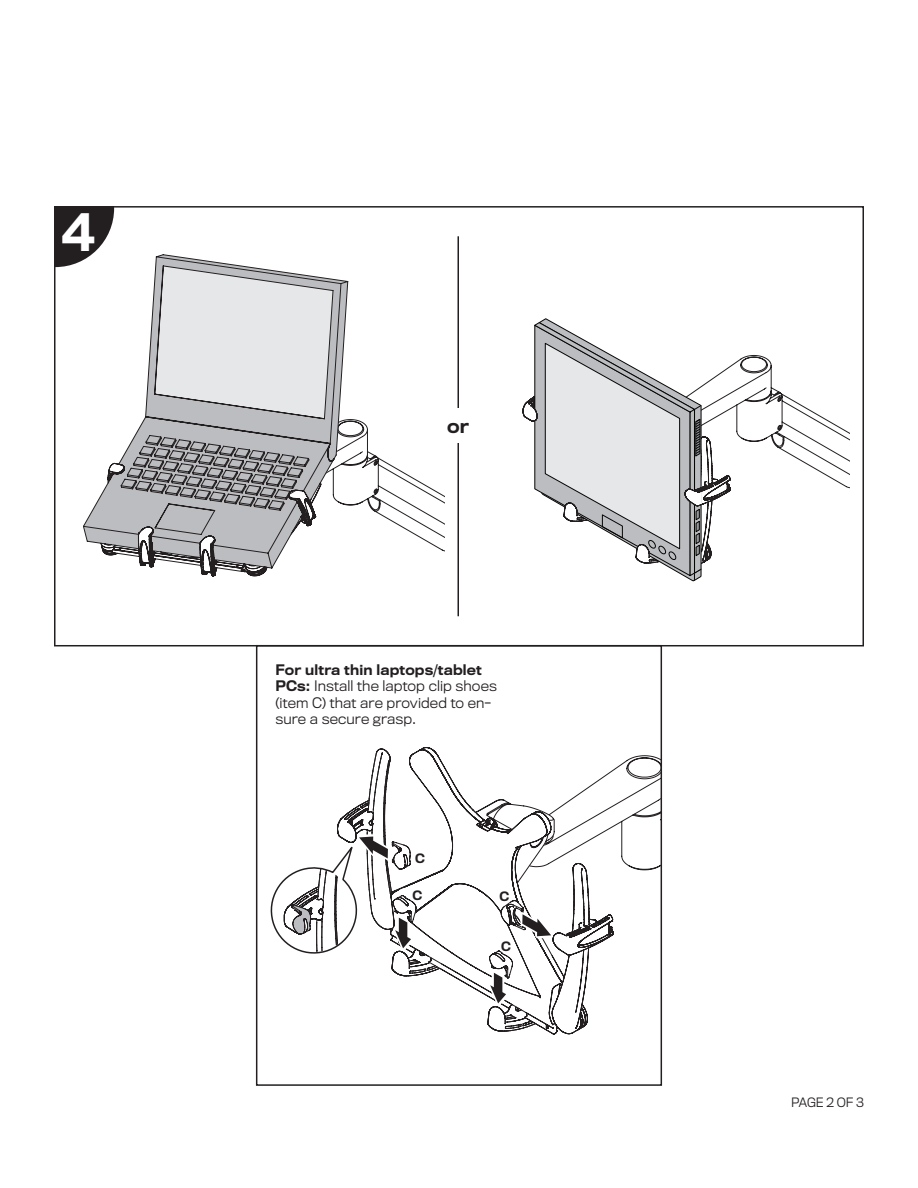
<style>
.page{position:relative;width:918px;height:1188px;background:#fff}
.page>*{position:absolute;margin:0;border:0;box-sizing:border-box;transform-origin:0 0}
.t1{font:500 47.4px "Titling Gothic FB";color:#fff}
.t2{font:500 18px "Titling Gothic FB";color:#231f20}
.t3{font:300 13.5px/16.2px "Titling Gothic FB";letter-spacing:.005em;color:#231f20}
.t4{font:300 12px "Titling Gothic FB";letter-spacing:-.02em;color:#231f20}
.t5{font:500 12px "Titling Gothic FB";color:#231f20}
.s1{font-weight:500}
</style>
<div class="page">
<svg style="left:523px;top:318px;width:326px;height:263px"></svg>
<svg style="left:348px;top:281px;width:96px;height:271px"></svg>
<svg style="left:83px;top:254px;width:265px;height:323px"></svg>
<svg style="left:54px;top:206px;width:60px;height:61px"></svg>
<div style="left:256px;top:645px;width:406px;height:441px;border:2px solid #231f20"></div>
<hr style="left:458px;top:236px;width:1px;height:380px;background:#231f20">
<div style="left:422px;top:408px;width:67px;height:35px;background:#fff"></div>
<svg style="left:270px;top:748px;width:391px;height:284px"></svg>
<p class="t1" style="left:62px;top:203px;width:34px">4</p>
<p class="t2" style="left:447px;top:415px;width:23px">or</p>
<p class="t3" style="left:275px;top:662px;width:223px"><span class="s1">For ultra thin laptops/tablet<br>PCs:</span> Install the laptop clip shoes (item C) that are provided to en&shy;sure a secure grasp.</p>
<p class="t5" style="left:415px;top:851px;width:11px">C</p>
<p class="t5" style="left:413px;top:888px;width:11px">C</p>
<p class="t5" style="left:500px;top:889px;width:11px">C</p>
<p class="t5" style="left:501px;top:939px;width:11px">C</p>
<p class="t4" style="left:791px;top:1095px;width:74px">PAGE 2 OF 3</p>
</div>
